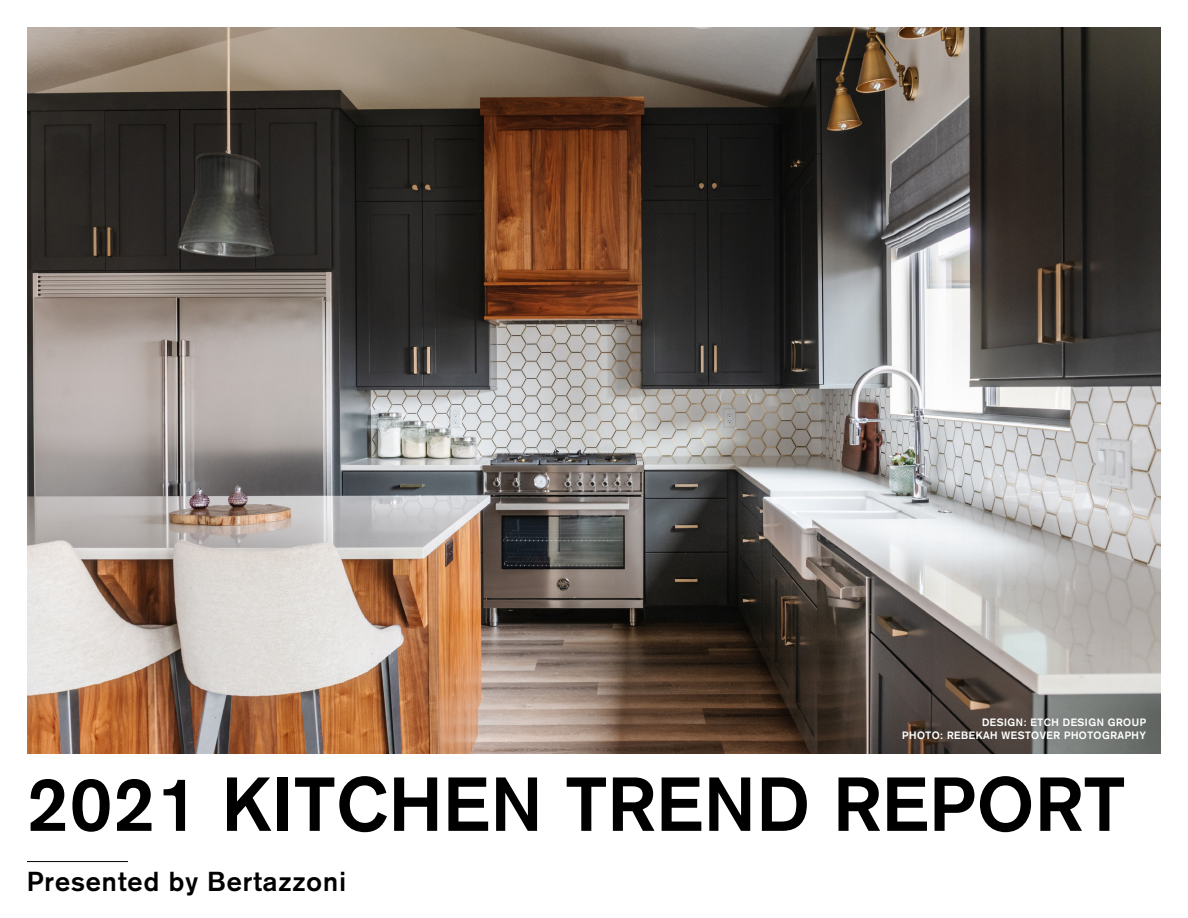
<style>
.page{position:relative;width:1188px;height:918px;background:#fff}
.page>*{position:absolute;margin:0;border:0;box-sizing:border-box;transform-origin:0 0}
.t1{font:700 75px "Akzidenz Grotesk";letter-spacing:.02em;color:#000}
.t2{font:700 27px "Akzidenz Grotesk";letter-spacing:.04em;color:#000}
.t3{font:700 10.5px/12.6px "Akzidenz Grotesk";letter-spacing:.05em;color:#fff;text-align:right}
</style>
<div class="page">
<img style="left:27px;top:27px;width:1134px;height:727px">
<hr style="left:27px;top:861px;width:101px;height:1px;background:#000">
<p class="t3" style="left:902px;top:716px;width:245px">DESIGN: ETCH DESIGN GROUP<br>PHOTO: REBEKAH WESTOVER PHOTOGRAPHY</p>
<p class="t1" style="left:27px;top:760px;width:1099px">2021 KITCHEN TREND REPORT</p>
<p class="t2" style="left:27px;top:866px;width:320px">Presented by Bertazzoni</p>
</div>
